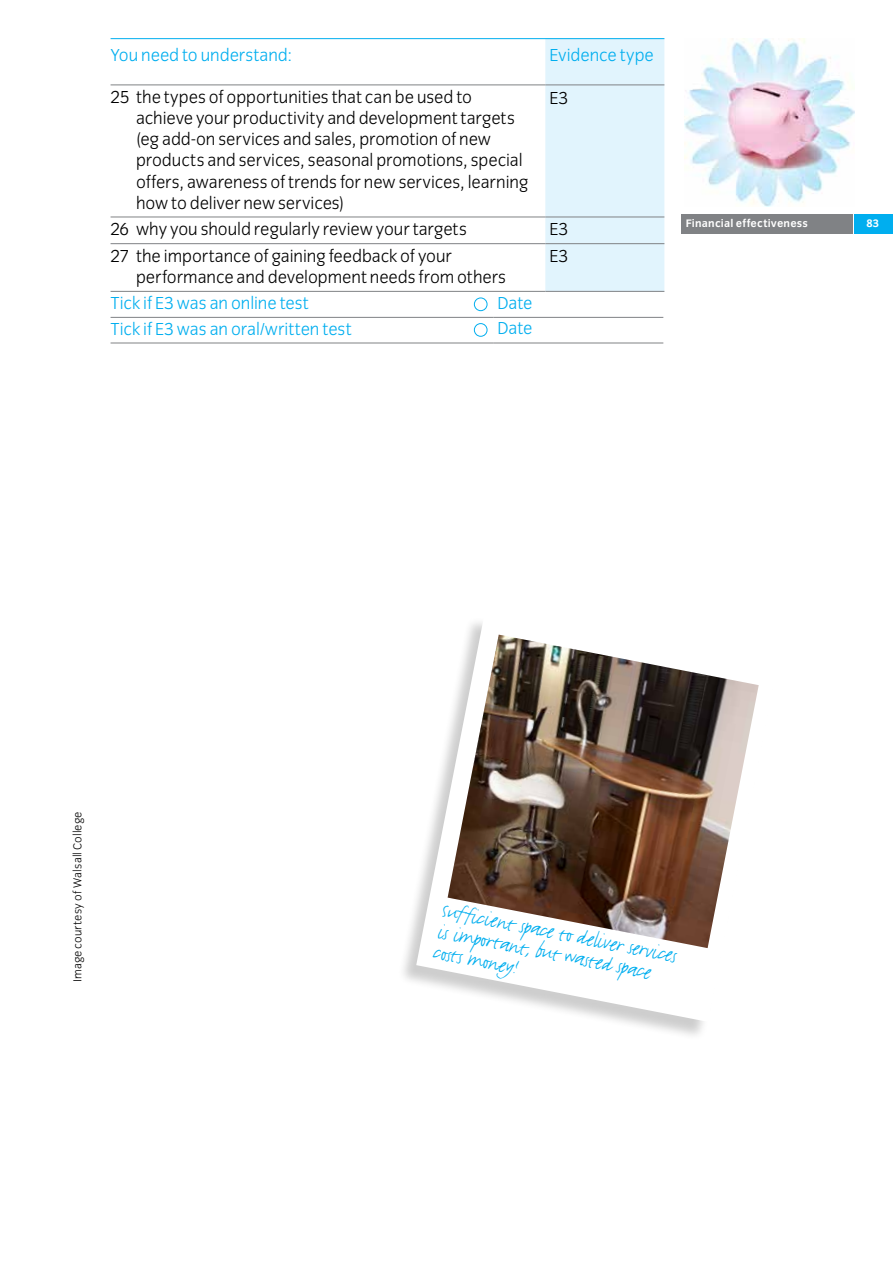
<style>
.page{position:relative;width:893px;height:1263px;background:#fff}
.page>*{position:absolute;margin:0;border:0;box-sizing:border-box;transform-origin:0 0}
.t1{font:24px/21px "Justlefthand";color:#00aeef}
.t2{font:300 18px/21px "Congress Sans";letter-spacing:-.005em;color:#000}
.t3{font:300 18px "Congress Sans";color:#00aeef}
.t4{font:300 12px "Congress Sans";letter-spacing:.015em;color:#000}
.t5{font:700 11.25px "Congress Sans";letter-spacing:.02em;color:#fff}
</style>
<div class="page">
<div style="left:681px;top:215px;width:172px;height:19px;background:#808285"></div>
<div style="left:855px;top:215px;width:38px;height:19px;background:#00aeef"></div>
<img style="left:685px;top:38px;width:170px;height:168px">
<svg style="left:545px;top:39px;width:119px;height:252px;background:#e0f3fc"></svg>
<hr style="left:111px;top:85px;width:434px;height:1px;background:#808285">
<hr style="left:545px;top:85px;width:119px;height:1px;background:#808285">
<hr style="left:111px;top:291px;width:434px;height:1px;background:#808285">
<hr style="left:545px;top:291px;width:119px;height:1px;background:#808285">
<hr style="left:111px;top:217px;width:434px;height:1px;background:#808285">
<hr style="left:545px;top:217px;width:119px;height:1px;background:#808285">
<hr style="left:111px;top:243px;width:434px;height:1px;background:#808285">
<hr style="left:545px;top:243px;width:119px;height:1px;background:#808285">
<hr style="left:111px;top:343px;width:382px;height:1px;background:#808285">
<hr style="left:493px;top:343px;width:170px;height:1px;background:#808285">
<hr style="left:111px;top:317px;width:382px;height:1px;background:#808285">
<hr style="left:493px;top:317px;width:170px;height:1px;background:#808285">
<div style="left:474px;top:297px;width:13px;height:14px;border:1px solid #00aeef;border-radius:50%"></div>
<div style="left:474px;top:323px;width:13px;height:14px;border:1px solid #00aeef;border-radius:50%"></div>
<div style="left:397px;top:617px;width:378px;height:424px;background:#000;opacity:.2"></div>
<svg style="left:416px;top:617px;width:359px;height:405px"></svg>
<img style="left:448px;top:635px;width:311px;height:313px">
<hr style="left:111px;top:38px;width:553px;height:1px;background:#00aeef">
<p class="t3" style="left:111px;top:45px;width:183px">You need to understand:</p>
<p class="t3" style="left:550px;top:45px;width:106px">Evidence type</p>
<p class="t2" style="left:136px;top:87px;width:394px;text-indent:-26px">25 the types of opportunities that can be used to achieve your productivity and development targets (eg add-on services and sales, promotion of new products and services, seasonal promotions, special offers, awareness of trends for new services, learning how to deliver new services)</p>
<p class="t2" style="left:550px;top:87px;width:20px">E3</p>
<p class="t2" style="left:111px;top:219px;width:358px">26 why you should regularly review your targets</p>
<p class="t2" style="left:550px;top:219px;width:20px">E3</p>
<p class="t2" style="left:136px;top:246px;width:372px;text-indent:-26px">27 the importance of gaining feedback of your performance and development needs from others</p>
<p class="t2" style="left:550px;top:246px;width:20px">E3</p>
<p class="t3" style="left:111px;top:293px;width:200px">Tick if E3 was an online test</p>
<p class="t3" style="left:497px;top:293px;width:36px">Date</p>
<p class="t3" style="left:111px;top:319px;width:243px">Tick if E3 was an oral/written test</p>
<p class="t3" style="left:497px;top:319px;width:36px">Date</p>
<p class="t5" style="left:686px;top:217px;width:124px">Financial effectiveness</p>
<p class="t5" style="left:866px;top:217px;width:14px">83</p>
<p class="t4" style="left:71px;top:982px;width:172px;rotate:-90deg">Image courtesy of Walsall College</p>
<h1 class="t1" style="left:444px;top:900px;width:241px;rotate:11deg">Sufficient space to deliver services is important, but wasted space costs money!</h1>
</div>
